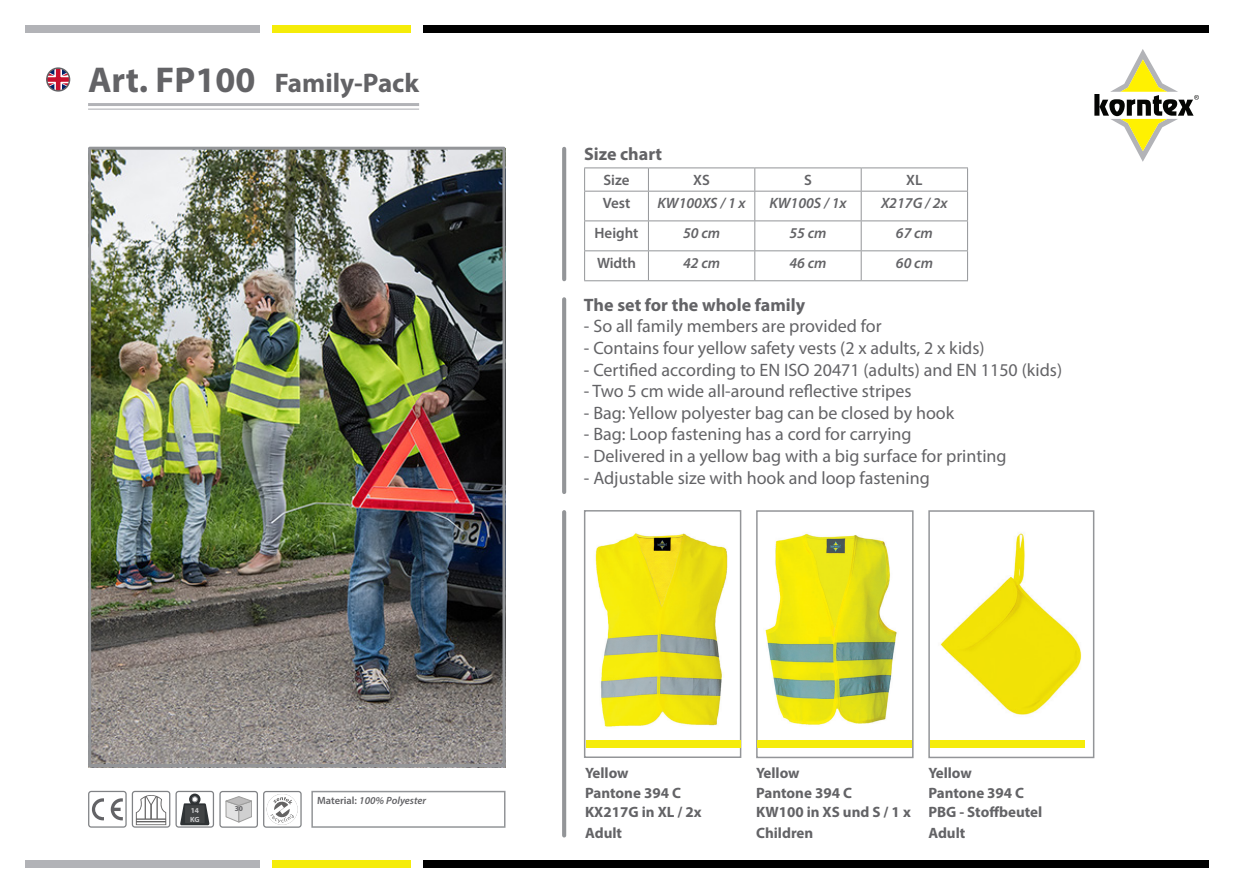
<style>
.page{position:relative;width:1234px;height:893px;background:#fff}
.page>*{position:absolute;margin:0;border:0;box-sizing:border-box;transform-origin:0 0}
.t1{font:700 27px "Myriad Pro";color:#636366}
.t2{font:18px "Myriad Pro";color:#636366}
.t3{font:700 18px "Myriad Pro";color:#636366}
.t4{font:700 15px/20px "Myriad Pro";color:#636366}
.t5{font:italic 600 15px "Myriad Pro";color:#636366}
.t6{font:600 15px "Myriad Pro";color:#636366}
.t7{font:italic 600 10.5px "Myriad Pro";color:#636366}
.t8{font:700 7.5px/9px "Myriad Pro";color:#c7c8ca}
.t9{font:700 7.5px "Myriad Pro";color:#636366}
.s1{font-size:36px}
.s2{font-style:normal}
</style>
<div class="page">
<div style="left:423px;top:26px;width:785px;height:7px;background:#000"></div>
<div style="left:26px;top:26px;width:234px;height:7px;background:#b2b3b7"></div>
<div style="left:272px;top:26px;width:138px;height:7px;background:#f5ec09"></div>
<div style="left:423px;top:860px;width:785px;height:7px;background:#000"></div>
<div style="left:26px;top:860px;width:234px;height:7px;background:#b2b3b7"></div>
<div style="left:272px;top:860px;width:138px;height:7px;background:#f5ec09"></div>
<svg style="left:1094px;top:49px;width:104px;height:113px"></svg>
<img style="left:92px;top:151px;width:409px;height:612px">
<div style="left:88px;top:147px;width:417px;height:620px;border:3px solid #939598"></div>
<svg style="left:584px;top:168px;width:383px;height:113px"></svg>
<svg style="left:267px;top:794px;width:30px;height:31px"></svg>
<div style="left:263px;top:791px;width:38px;height:37px;border:1px solid #808285;border-radius:3px"></div>
<svg style="left:132px;top:791px;width:38px;height:36px"></svg>
<svg style="left:136px;top:794px;width:30px;height:31px"></svg>
<div style="left:132px;top:791px;width:38px;height:37px;border:1px solid #808285;border-radius:3px"></div>
<svg style="left:111px;top:798px;width:12px;height:22px"></svg>
<svg style="left:92px;top:798px;width:12px;height:22px"></svg>
<div style="left:88px;top:791px;width:39px;height:37px;border:1px solid #808285;border-radius:3px"></div>
<svg style="left:180px;top:794px;width:29px;height:31px"></svg>
<div style="left:185px;top:805px;width:20px;height:18px;background:#414445"></div>
<div style="left:175px;top:791px;width:39px;height:37px;border:1px solid #808285;border-radius:3px"></div>
<svg style="left:226px;top:796px;width:26px;height:26px"></svg>
<div style="left:219px;top:791px;width:39px;height:37px;border:1px solid #808285;border-radius:3px"></div>
<img style="left:595px;top:533px;width:133px;height:194px">
<div style="left:583px;top:510px;width:158px;height:248px;border:2px solid #939598"></div>
<img style="left:765px;top:533px;width:132px;height:192px">
<div style="left:756px;top:510px;width:157px;height:248px;border:2px solid #939598"></div>
<div style="left:586px;top:740px;width:154px;height:8px;background:#f5ec09"></div>
<div style="left:757px;top:740px;width:154px;height:8px;background:#f5ec09"></div>
<svg style="left:562px;top:149px;width:4px;height:130px"></svg>
<hr style="left:562px;top:299px;width:4px;height:193px;background:#939598">
<hr style="left:562px;top:512px;width:4px;height:323px;background:#939598">
<hr style="left:88px;top:103px;width:331px;height:3px;background:#b2b3b7">
<hr style="left:88px;top:109px;width:331px;height:1px;background:#b2b3b7">
<div style="left:311px;top:791px;width:194px;height:37px;background:#fff;border:2px solid #939598"></div>
<svg style="left:48px;top:69px;width:22px;height:21px"></svg>
<div style="left:47px;top:76px;width:23px;height:7px;background:#fff"></div>
<svg style="left:54px;top:70px;width:8px;height:19px"></svg>
<div style="left:47px;top:77px;width:23px;height:5px;background:#c8102e"></div>
<hr style="left:56px;top:68px;width:4px;height:23px;background:#c8102e">
<div style="left:46px;top:67px;width:24px;height:25px;border:2px solid #636366;border-radius:50%"></div>
<img style="left:940px;top:533px;width:145px;height:215px">
<div style="left:928px;top:510px;width:166px;height:248px;border:2px solid #939598"></div>
<div style="left:929px;top:740px;width:155px;height:8px;background:#f5ec09"></div>
<h1 class="t1" style="left:88px;top:65px;width:332px"><span class="s1">Art. FP100</span> Family-Pack</h1>
<p class="t8" style="left:190px;top:805px;width:11px">14<br>KG</p>
<p class="t9" style="left:235px;top:804px;width:10px">30</p>
<p class="t7" style="left:317px;top:794px;width:111px"><span class="s2">Material:</span> 100% Polyester</p>
<p class="t3" style="left:584px;top:142px;width:80px">Size chart</p>
<p class="t6" style="left:603px;top:171px;width:28px">Size</p>
<p class="t6" style="left:693px;top:171px;width:18px">XS</p>
<p class="t6" style="left:804px;top:171px;width:9px">S</p>
<p class="t6" style="left:906px;top:171px;width:18px">XL</p>
<p class="t6" style="left:602px;top:194px;width:29px">Vest</p>
<p class="t5" style="left:657px;top:194px;width:89px">KW100XS / 1 x</p>
<p class="t5" style="left:769px;top:194px;width:79px">KW100S / 1x</p>
<p class="t5" style="left:880px;top:194px;width:68px">X217G / 2x</p>
<p class="t6" style="left:594px;top:224px;width:46px">Height</p>
<p class="t5" style="left:683px;top:224px;width:39px">50 cm</p>
<p class="t5" style="left:789px;top:224px;width:39px">55 cm</p>
<p class="t5" style="left:895px;top:224px;width:39px">67 cm</p>
<p class="t6" style="left:597px;top:253px;width:41px">Width</p>
<p class="t5" style="left:683px;top:253px;width:39px">42 cm</p>
<p class="t5" style="left:789px;top:253px;width:39px">46 cm</p>
<p class="t5" style="left:895px;top:253px;width:39px">60 cm</p>
<p class="t3" style="left:584px;top:293px;width:223px">The set for the whole family</p>
<p class="t2" style="left:584px;top:315px;width:299px">- So all family members are provided for</p>
<p class="t2" style="left:584px;top:337px;width:402px">- Contains four yellow safety vests (2 x adults, 2 x kids)</p>
<p class="t2" style="left:584px;top:358px;width:479px">- Certified according to EN ISO 20471 (adults) and EN 1150 (kids)</p>
<p class="t2" style="left:584px;top:380px;width:329px">- Two 5 cm wide all-around reflective stripes</p>
<p class="t2" style="left:584px;top:402px;width:371px">- Bag: Yellow polyester bag can be closed by hook</p>
<p class="t2" style="left:584px;top:423px;width:329px">- Bag: Loop fastening has a cord for carrying</p>
<p class="t2" style="left:584px;top:445px;width:424px">- Delivered in a yellow bag with a big surface for printing</p>
<p class="t2" style="left:584px;top:466px;width:347px">- Adjustable size with hook and loop fastening</p>
<p class="t4" style="left:585px;top:762px;width:45px">Yellow</p>
<p class="t4" style="left:756px;top:762px;width:45px">Yellow</p>
<p class="t4" style="left:585px;top:782px;width:118px">Pantone 394 C<br>KX217G in XL / 2x<br>Adult</p>
<p class="t4" style="left:756px;top:782px;width:97px">Pantone 394 C</p>
<p class="t4" style="left:756px;top:802px;width:156px">KW100 in XS und S / 1 x</p>
<p class="t4" style="left:756px;top:822px;width:59px">Children</p>
<p class="t4" style="left:928px;top:762px;width:45px">Yellow</p>
<p class="t4" style="left:928px;top:782px;width:97px">Pantone 394 C</p>
<p class="t4" style="left:928px;top:802px;width:115px">PBG - Stoffbeutel</p>
<p class="t4" style="left:928px;top:822px;width:38px">Adult</p>
</div>
